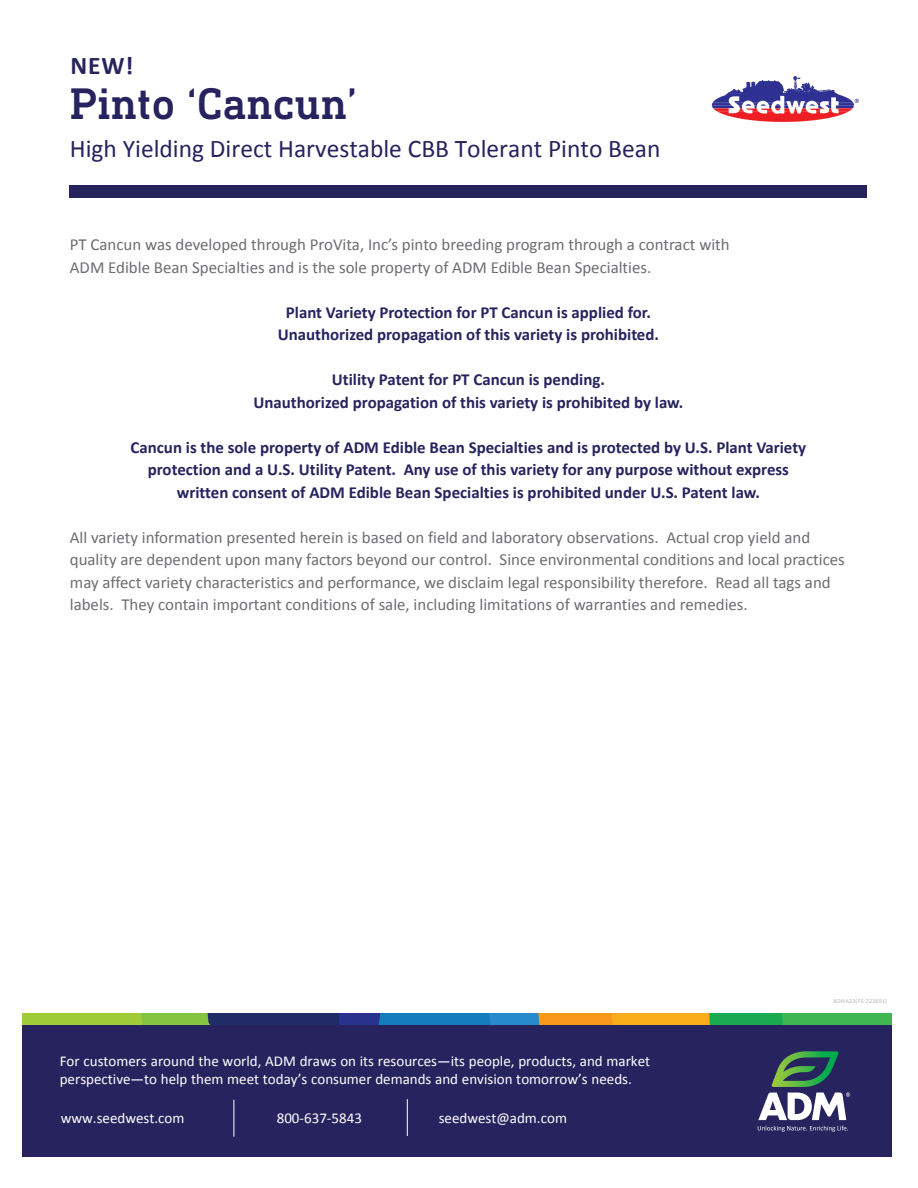
<style>
.page{position:relative;width:918px;height:1188px;background:#fff}
.page>*{position:absolute;margin:0;border:0;box-sizing:border-box;transform-origin:0 0}
.t1{font:500 45px "DIN Next Slab Pro";color:#27235e}
.Headline_Blue{font:25.5px "Calibri";color:#27235e}
.t2{font:700 25.5px "Calibri";color:#27235e}
.Body{font:16.8px/22.5px "Calibri";color:#6c6d70}
.Body-2{font:700 16.8px/22.5px "Calibri";color:#27235e;text-align:center}
.t3{font:15px/18px "Calibri";color:#fff}
.Subhead_Color_16pt{font:6px "Calibri";letter-spacing:.03em;color:#b2b4b6}
</style>
<div class="page">
<div style="left:70px;top:186px;width:797px;height:12px;background:#27235e"></div>
<div style="left:22px;top:1025px;width:870px;height:132px;background:#27235e"></div>
<hr style="left:234px;top:1100px;width:1px;height:37px;background:#fff">
<hr style="left:407px;top:1099px;width:1px;height:37px;background:#fff">
<svg style="left:758px;top:1126px;width:90px;height:6px"></svg>
<svg style="left:771px;top:1051px;width:68px;height:36px"></svg>
<svg style="left:758px;top:1093px;width:92px;height:27px"></svg>
<svg style="left:22px;top:1013px;width:870px;height:12px;background:#66905c"></svg>
<img style="left:711px;top:76px;width:148px;height:46px">
<p class="t2" style="left:70px;top:47px;width:65px">NEW!</p>
<p class="t1" style="left:70px;top:78px;width:289px">Pinto ‘Cancun’</p>
<p class="Headline_Blue" style="left:70px;top:131px;width:592px">High Yielding Direct Harvestable CBB Tolerant Pinto Bean</p>
<p class="Body" style="left:70px;top:233px;width:661px">PT Cancun was developed through ProVita, Inc’s pinto breeding program through a contract with<br>ADM Edible Bean Specialties and is the sole property of ADM Edible Bean Specialties.</p>
<p class="Body-2" style="left:286px;top:300px;width:366px">Plant Variety Protection for PT Cancun is applied for.</p>
<p class="Body-2" style="left:278px;top:323px;width:383px">Unauthorized propagation of this variety is prohibited.</p>
<p class="Body-2" style="left:332px;top:368px;width:274px">Utility Patent for PT Cancun is pending.</p>
<p class="Body-2" style="left:254px;top:390px;width:431px">Unauthorized propagation of this variety is prohibited by law.</p>
<p class="Body-2" style="left:131px;top:435px;width:677px">Cancun is the sole property of ADM Edible Bean Specialties and is protected by U.S. Plant Variety protection and a U.S. Utility Patent. Any use of this variety for any purpose without express written consent of ADM Edible Bean Specialties is prohibited under U.S. Patent law.</p>
<p class="Body" style="left:70px;top:525px;width:776px">All variety information presented herein is based on field and laboratory observations. Actual crop yield and quality are dependent upon many factors beyond our control. Since environmental conditions and local practices may affect variety characteristics and performance, we disclaim legal responsibility therefore. Read all tags and labels. They contain important conditions of sale, including limitations of warranties and remedies.</p>
<p class="t3" style="left:60px;top:1051px;width:592px">For customers around the world, ADM draws on its resources—its people, products, and market perspective—to help them meet today’s consumer demands and envision tomorrow’s needs.</p>
<p class="t3" style="left:61px;top:1108px;width:125px">www.seedwest.com</p>
<p class="t3" style="left:277px;top:1108px;width:87px">800-637-5843</p>
<p class="t3" style="left:439px;top:1108px;width:130px">seedwest@adm.com</p>
<p class="Subhead_Color_16pt" style="left:833px;top:997px;width:55px">BDNA23(FS-222691)</p>
</div>
